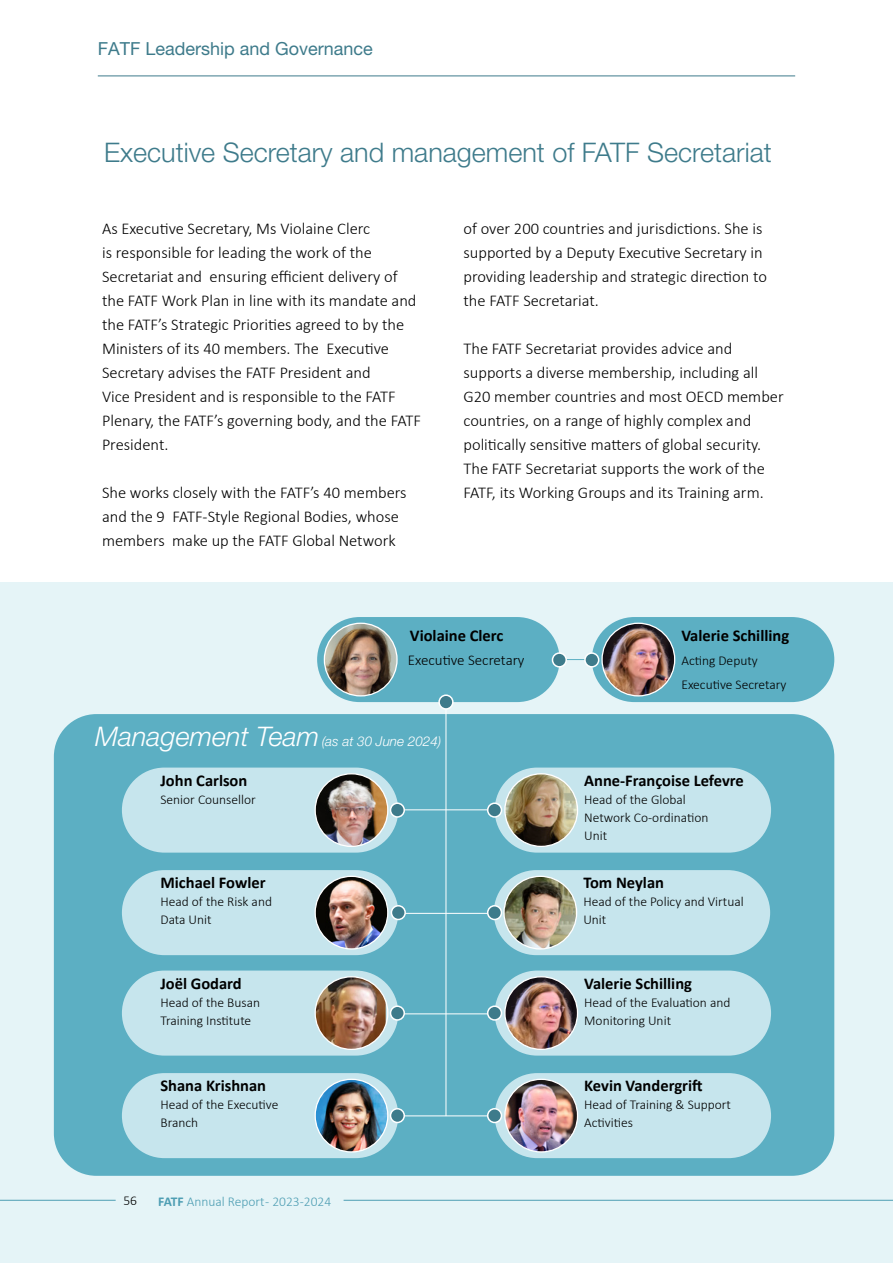
<style>
.page{position:relative;width:893px;height:1263px;background:#fff}
.page>*{position:absolute;margin:0;border:0;box-sizing:border-box;transform-origin:0 0}
.t1{font:300 27px "Helvetica Neue LT Pro";color:#3e7b8b}
.t2{font:18px "Helvetica Neue LT Pro";color:#3e7b8b}
.t3{font:300 16.5px/24px "Calibri";color:#000}
.t4{font:700 16.5px "Calibri";color:#000}
.t5{font:300 15px "Calibri";color:#000}
.t6{font:300 13.5px/18px "Calibri";color:#000}
.t7{font:italic 300 13.5px "Helvetica Neue LT Pro";color:#fff}
.t8{font:300 13.5px "Calibri";color:#4e9eb3}
.s1{font-size:27px}
.s2{font-weight:700}
</style>
<div class="page">
<div style="left:0;top:582px;width:893px;height:681px;background:#e5f4f7"></div>
<div style="left:54px;top:714px;width:780px;height:462px;background:#5cafc3;border-radius:43px"></div>
<hr style="left:446px;top:706px;width:1px;height:410px;background:#fff">
<hr style="left:337px;top:1115px;width:218px;height:1px;background:#fff">
<hr style="left:337px;top:1013px;width:218px;height:1px;background:#fff">
<hr style="left:337px;top:913px;width:218px;height:1px;background:#fff">
<hr style="left:337px;top:809px;width:218px;height:1px;background:#fff">
<div style="left:317px;top:617px;width:243px;height:85px;background:#5cafc3;border-radius:43px"></div>
<img style="left:324px;top:623px;width:73px;height:73px;border-radius:36px">
<div style="left:324px;top:623px;width:74px;height:73px;border:1px solid #fff;border-radius:50%"></div>
<div style="left:592px;top:617px;width:242px;height:85px;background:#5cafc3;border-radius:43px"></div>
<img style="left:602px;top:623px;width:73px;height:73px;border-radius:36px">
<div style="left:601px;top:623px;width:74px;height:73px;border:1px solid #fff;border-radius:50%"></div>
<div style="left:122px;top:767px;width:276px;height:86px;background:#c6e5ed;border-radius:43px"></div>
<img style="left:315px;top:774px;width:73px;height:72px;border-radius:36px">
<div style="left:315px;top:773px;width:73px;height:74px;border:1px solid #fff;border-radius:50%"></div>
<div style="left:122px;top:870px;width:276px;height:85px;background:#c6e5ed;border-radius:43px"></div>
<img style="left:315px;top:876px;width:73px;height:73px;border-radius:36px">
<div style="left:315px;top:876px;width:73px;height:73px;border:1px solid #fff;border-radius:50%"></div>
<div style="left:122px;top:970px;width:276px;height:85px;background:#c6e5ed;border-radius:43px"></div>
<img style="left:315px;top:977px;width:71px;height:72px">
<div style="left:315px;top:976px;width:73px;height:74px;border:1px solid #fff;border-radius:50%"></div>
<div style="left:122px;top:1073px;width:276px;height:85px;background:#c6e5ed;border-radius:43px"></div>
<img style="left:315px;top:1079px;width:73px;height:73px;border-radius:36px">
<div style="left:315px;top:1079px;width:73px;height:73px;border:1px solid #fff;border-radius:50%"></div>
<hr style="left:560px;top:659px;width:32px;height:1px;background:#5cafc3">
<div style="left:585px;top:653px;width:14px;height:14px;background:#3e7b8b;border-radius:50%"></div>
<div style="left:584px;top:652px;width:15px;height:15px;border:2px solid #fff;border-radius:50%"></div>
<div style="left:390px;top:803px;width:14px;height:14px;background:#3e7b8b;border-radius:50%"></div>
<div style="left:390px;top:802px;width:15px;height:16px;border:2px solid #fff;border-radius:50%"></div>
<div style="left:391px;top:906px;width:14px;height:13px;background:#3e7b8b;border-radius:50%"></div>
<div style="left:391px;top:905px;width:15px;height:15px;border:2px solid #fff;border-radius:50%"></div>
<div style="left:390px;top:1006px;width:14px;height:14px;background:#3e7b8b;border-radius:50%"></div>
<div style="left:390px;top:1005px;width:15px;height:16px;border:2px solid #fff;border-radius:50%"></div>
<div style="left:390px;top:1109px;width:14px;height:13px;background:#3e7b8b;border-radius:50%"></div>
<div style="left:390px;top:1108px;width:15px;height:15px;border:2px solid #fff;border-radius:50%"></div>
<div style="left:495px;top:767px;width:276px;height:86px;background:#c6e5ed;border-radius:43px"></div>
<img style="left:505px;top:774px;width:72px;height:72px;border-radius:36px">
<div style="left:504px;top:773px;width:74px;height:74px;border:1px solid #fff;border-radius:50%"></div>
<div style="left:488px;top:803px;width:13px;height:14px;background:#3e7b8b;border-radius:50%"></div>
<div style="left:487px;top:802px;width:15px;height:16px;border:2px solid #fff;border-radius:50%"></div>
<div style="left:494px;top:870px;width:276px;height:85px;background:#c6e5ed;border-radius:43px"></div>
<img style="left:504px;top:876px;width:73px;height:73px;border-radius:36px">
<div style="left:503px;top:876px;width:74px;height:73px;border:1px solid #fff;border-radius:50%"></div>
<div style="left:488px;top:906px;width:13px;height:13px;background:#3e7b8b;border-radius:50%"></div>
<div style="left:487px;top:905px;width:15px;height:15px;border:2px solid #fff;border-radius:50%"></div>
<div style="left:495px;top:970px;width:276px;height:85px;background:#c6e5ed;border-radius:43px"></div>
<img style="left:505px;top:977px;width:72px;height:72px;border-radius:36px">
<div style="left:504px;top:976px;width:74px;height:74px;border:1px solid #fff;border-radius:50%"></div>
<div style="left:488px;top:1006px;width:13px;height:14px;background:#3e7b8b;border-radius:50%"></div>
<div style="left:487px;top:1005px;width:15px;height:16px;border:2px solid #fff;border-radius:50%"></div>
<div style="left:495px;top:1073px;width:276px;height:85px;background:#c6e5ed;border-radius:43px"></div>
<img style="left:505px;top:1079px;width:72px;height:73px;border-radius:36px">
<div style="left:504px;top:1079px;width:74px;height:73px;border:1px solid #fff;border-radius:50%"></div>
<div style="left:488px;top:1109px;width:13px;height:13px;background:#3e7b8b;border-radius:50%"></div>
<div style="left:487px;top:1108px;width:15px;height:15px;border:2px solid #fff;border-radius:50%"></div>
<div style="left:439px;top:695px;width:14px;height:14px;background:#3e7b8b;border-radius:50%"></div>
<div style="left:438px;top:694px;width:16px;height:16px;border:2px solid #fff;border-radius:50%"></div>
<div style="left:552px;top:653px;width:14px;height:14px;background:#3e7b8b;border-radius:50%"></div>
<div style="left:552px;top:652px;width:15px;height:15px;border:2px solid #fff;border-radius:50%"></div>
<hr style="left:0;top:1200px;width:116px;height:1px;background:#4e9eb3">
<hr style="left:344px;top:1200px;width:549px;height:1px;background:#4e9eb3">
<hr style="left:98px;top:76px;width:697px;height:1px;background:#3e7b8b">
<p class="t2" style="left:98px;top:38px;width:277px">FATF Leadership and Governance</p>
<h1 class="t1" style="left:104px;top:136px;width:669px">Executive Secretary and management of FATF Secretariat</h1>
<p class="t3" style="left:102px;top:216px;width:320px">As Executive Secretary, Ms Violaine Clerc<br>is responsible for leading the work of the Secretariat and ensuring efficient delivery of the FATF Work Plan in line with its mandate and the FATF’s Strategic Priorities agreed to by the Ministers of its 40 members. The Executive Secretary advises the FATF President and<br>Vice President and is responsible to the FATF Plenary, the FATF’s governing body, and the FATF President.</p>
<p class="t3" style="left:102px;top:480px;width:306px">She works closely with the FATF’s 40 members and the 9 FATF-Style Regional Bodies, whose members make up the FATF Global Network</p>
<p class="t3" style="left:463px;top:216px;width:305px">of over 200 countries and jurisdictions. She is supported by a Deputy Executive Secretary in providing leadership and strategic direction to the FATF Secretariat.</p>
<p class="t3" style="left:463px;top:336px;width:322px">The FATF Secretariat provides advice and supports a diverse membership, including all G20 member countries and most OECD member countries, on a range of highly complex and politically sensitive matters of global security.<br>The FATF Secretariat supports the work of the FATF, its Working Groups and its Training arm.</p>
<p class="t4" style="left:410px;top:624px;width:95px">Violaine Clerc</p>
<p class="t5" style="left:408px;top:651px;width:118px">Executive Secretary</p>
<p class="t7" style="left:95px;top:733px;width:348px"><span class="s1">Management Team</span> (as at 30 June 2024)</p>
<p class="t4" style="left:160px;top:768px;width:88px">John Carlson</p>
<p class="t6" style="left:160px;top:790px;width:97px">Senior Counsellor</p>
<p class="t4" style="left:160px;top:871px;width:107px">Michael Fowler</p>
<p class="t6" style="left:160px;top:892px;width:113px">Head of the Risk and<br>Data Unit</p>
<p class="t4" style="left:160px;top:971px;width:83px">Joël Godard</p>
<p class="t6" style="left:160px;top:993px;width:101px">Head of the Busan<br>Training Institute</p>
<p class="t4" style="left:160px;top:1074px;width:107px">Shana Krishnan</p>
<p class="t6" style="left:160px;top:1095px;width:119px">Head of the Executive<br>Branch</p>
<p class="t6" style="left:123px;top:1192px;width:15px">56</p>
<p class="t8" style="left:158px;top:1193px;width:174px"><span class="s2">FATF</span> Annual Report - 2023-2024</p>
<p class="t4" style="left:681px;top:624px;width:109px">Valerie Schilling</p>
<p class="t6" style="left:681px;top:648px;width:107px;line-height:24px">Acting Deputy<br>Executive Secretary</p>
<p class="t4" style="left:584px;top:768px;width:161px">Anne-Françoise Lefevre</p>
<p class="t6" style="left:584px;top:790px;width:126px">Head of the Global<br>Network Co-ordination<br>Unit</p>
<p class="t4" style="left:583px;top:871px;width:82px">Tom Neylan</p>
<p class="t6" style="left:583px;top:892px;width:162px">Head of the Policy and Virtual<br>Unit</p>
<p class="t4" style="left:584px;top:971px;width:109px">Valerie Schilling</p>
<p class="t6" style="left:584px;top:993px;width:148px">Head of the Evaluation and<br>Monitoring Unit</p>
<p class="t4" style="left:584px;top:1074px;width:120px">Kevin Vandergrift</p>
<p class="t6" style="left:584px;top:1095px;width:148px">Head of Training &amp; Support<br>Activities</p>
</div>
